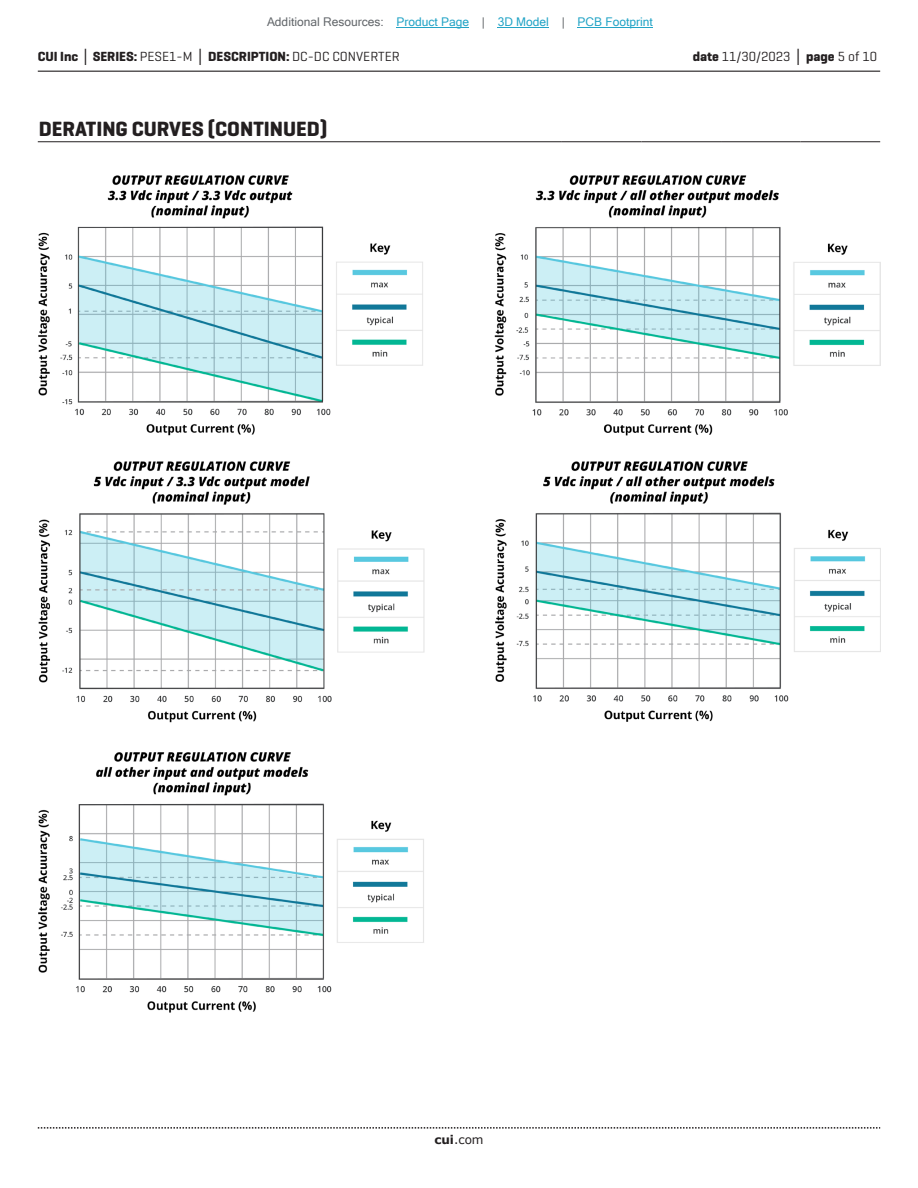
<style>
.page{position:relative;width:918px;height:1188px;background:#fff}
.page>*{position:absolute;margin:0;border:0;box-sizing:border-box;transform-origin:0 0}
.t1{font:700 21px "Geogrotesque";color:#231f20}
.t2{font:700 13.5px "Geogrotesque";color:#231f20}
.t3{font:13.5px "Geogrotesque";color:#231f20}
.t4{font:12px "Microsoft Sans Serif";color:#23a4c6}
.t5{font:12px "Verdana";color:#231f20}
.s1{color:#63676b}
.s2{font-family:"Verdana"}
.s3{font-weight:400}
.s4{font-weight:700}
.s5{font-family:"Verdana";font-weight:700}
</style>
<div class="page">
<hr style="left:38px;top:71px;width:842px;height:1px;background:#231f20">
<svg style="left:38px;top:1127px;width:842px;height:2px"></svg>
<img style="left:38px;top:175px;width:842px;height:837px">
<hr style="left:38px;top:141px;width:524px;height:1px;background:#231f20">
<hr style="left:562px;top:141px;width:79px;height:1px;background:#231f20">
<hr style="left:641px;top:141px;width:80px;height:1px;background:#231f20">
<hr style="left:721px;top:141px;width:80px;height:1px;background:#231f20">
<hr style="left:801px;top:141px;width:79px;height:1px;background:#231f20">
<hr style="left:397px;top:27px;width:72px;height:1px;background:#23a4c6">
<hr style="left:498px;top:27px;width:51px;height:1px;background:#23a4c6">
<hr style="left:578px;top:27px;width:75px;height:1px;background:#23a4c6">
<p class="t4" style="left:267px;top:15px;width:387px"><span class="s1">Additional Resources:</span> Product Page <span class="s1">|</span> 3D Model <span class="s1">|</span> PCB Footprint</p>
<p class="t2" style="left:38px;top:48px;width:364px">CUI Inc <span class="s2">│</span> SERIES: <span class="s3">PESE1-M</span> <span class="s2">│</span> DESCRIPTION: <span class="s3">DC-DC CONVERTER</span></p>
<p class="t3" style="left:693px;top:48px;width:186px"><span class="s4">date</span> 11/30/2023 <span class="s5">│</span> <span class="s4">page</span> 5 of 10</p>
<h1 class="t1" style="left:39px;top:116px;width:290px">DERATING CURVES (CONTINUED)</h1>
<p class="t5" style="left:434px;top:1131px;width:51px"><span class="s4">cui</span>.com</p>
</div>
